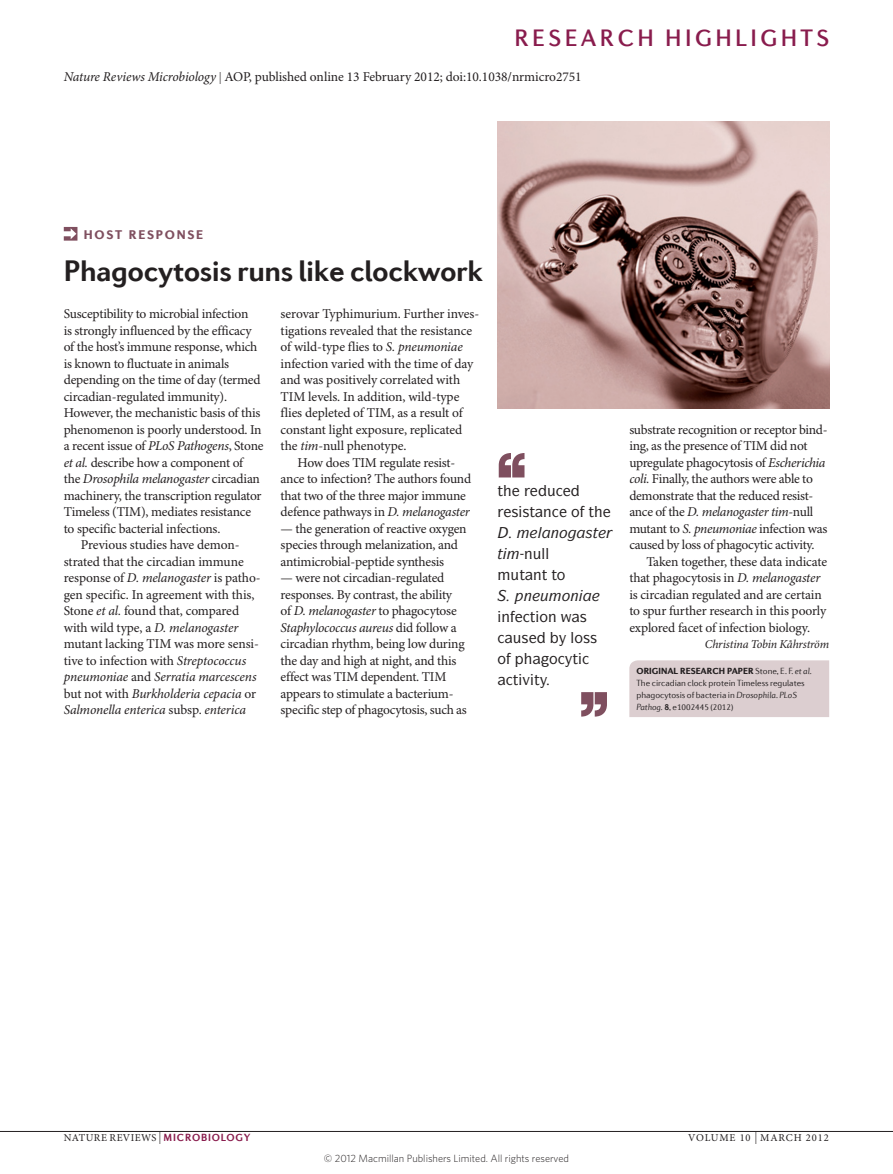
<style>
.page{position:relative;width:893px;height:1174px;background:#fff}
.page>*{position:absolute;margin:0;border:0;box-sizing:border-box;transform-origin:0 0}
.title-small{font:700 30px "Diverda Sans Com";letter-spacing:-.015em;color:#231f20}
.sectionheader{font:500 24px "Diverda Sans Com";letter-spacing:.14em;color:#891c4d}
.pulloutquote{font:500 15px "ITC Symbol Std";color:#231f20}
.pulloutquote-2{font:italic 500 15px "ITC Symbol Std";color:#231f20}
.bodyindent{font:13.5px/16.5px "Minion Pro";letter-spacing:-.015em;color:#231f20}
.bodyfirst{font:13.5px/16.5px "Minion Pro";letter-spacing:-.015em;color:#231f20}
.ministrap{font:900 12.75px "Diverda Sans Com";letter-spacing:.14em;color:#7f4f5f}
.author{font:italic 12px "Minion Pro";letter-spacing:-.015em;color:#231f20}
.t1{font:300 10.5px "Whitney";color:#231f20}
.t2{font:10.5px "Minion Pro";letter-spacing:.04em;color:#231f20}
.t3{font:10.5px "Minion Pro";letter-spacing:.085em;color:#231f20}
.webbody{font:300 9px/12px "Diverda Sans Com";letter-spacing:-.005em;color:#231f20}
.s1{font-style:italic}
.s2{font-size:12px}
.s3{font-weight:900}
.s4{font-weight:700}
.s5{font-family:"Diverda Sans Com";font-weight:700;color:#891c4d}
</style>
<div class="page">
<svg style="left:581px;top:692px;width:26px;height:24px"></svg>
<svg style="left:499px;top:453px;width:25px;height:24px"></svg>
<img style="left:497px;top:121px;width:332px;height:287px">
<hr style="left:0;top:1131px;width:893px;height:1px;background:#231f20">
<svg style="left:64px;top:227px;width:13px;height:14px"></svg>
<div style="left:629px;top:660px;width:200px;height:57px;background:#dcced0"></div>
<p class="sectionheader" style="left:514px;top:24px;width:316px">RESEARCH HIGHLIGHTS</p>
<p class="bodyfirst" style="left:64px;top:69px;width:519px"><span class="s1">Nature Reviews Microbiology</span> <span class="s2">|</span> AOP, published online 13 February 2012; doi:10.1038/nrmicro2751</p>
<p class="ministrap" style="left:84px;top:227px;width:121px">HOST RESPONSE</p>
<p class="title-small" style="left:64px;top:253px;width:421px">Phagocytosis runs like clockwork</p>
<p class="bodyfirst" style="left:64px;top:306px;width:201px">Susceptibility to microbial infection<br>is strongly influenced by the efficacy of the host’s immune response, which is known to fluctuate in animals depending on the time of day (termed circadian-regulated immunity).<br>However, the mechanistic basis of this phenomenon is poorly understood. In a recent issue of <span class="s1">PLoS Pathogens</span>, Stone <span class="s1">et al.</span> describe how a component of<br>the <span class="s1">Drosophila melanogaster</span> circadian machinery, the transcription regulator Timeless (TIM), mediates resistance to specific bacterial infections.</p>
<p class="bodyindent" style="left:64px;top:537px;width:198px;text-indent:17px">Previous studies have demon&shy;strated that the circadian immune response of <span class="s1">D. melanogaster</span> is patho&shy;gen specific. In agreement with this, Stone <span class="s1">et al.</span> found that, compared with wild type, a <span class="s1">D. melanogaster </span>mutant lacking TIM was more sensi&shy;tive to infection with <span class="s1">Streptococcus pneumoniae</span> and <span class="s1">Serratia marcescens </span>but not with <span class="s1">Burkholderia cepacia</span> or <span class="s1">Salmonella enterica</span> subsp. <span class="s1">enterica</span></p>
<p class="bodyindent" style="left:281px;top:306px;width:200px">serovar Typhimurium. Further inves&shy;tigations revealed that the resistance of wild-type flies to <span class="s1">S. pneumoniae </span>infection varied with the time of day and was positively correlated with TIM levels. In addition, wild-type flies depleted of TIM, as a result of constant light exposure, replicated the <span class="s1">tim</span>-null phenotype.</p>
<p class="bodyindent" style="left:281px;top:455px;width:192px;text-align:center">How does TIM regulate resist-<br>ance to infection? The authors found that two of the three major immune defence pathways in <span class="s1">D. melanogaster</span></p>
<p class="bodyindent" style="left:281px;top:521px;width:188px">— the generation of reactive oxygen species through melanization, and antimicrobial-peptide synthesis</p>
<p class="bodyindent" style="left:281px;top:570px;width:188px">— were not circadian-regulated responses. By contrast, the ability<br>of <span class="s1">D. melanogaster</span> to phagocytose <span class="s1">Staphylococcus aureus</span> did follow a circadian rhythm, being low during the day and high at night, and this effect was TIM dependent. TIM appears to stimulate a bacterium&shy;specific step of phagocytosis, such as</p>
<p class="bodyindent" style="left:629px;top:422px;width:200px">substrate recognition or receptor bind&shy;ing, as the presence of TIM did not upregulate phagocytosis of <span class="s1">Escherichia coli.</span> Finally, the authors were able to demonstrate that the reduced resist&shy;ance of the <span class="s1">D. melanogaster tim</span>-null mutant to <span class="s1">S. pneumoniae</span> infection was caused by loss of phagocytic activity.</p>
<p class="bodyindent" style="left:629px;top:554px;width:199px;text-indent:17px">Taken together, these data indicate that phagocytosis in <span class="s1">D. melanogaster </span>is circadian regulated and are certain to spur further research in this poorly explored facet of infection biology.</p>
<p class="author" style="left:705px;top:637px;width:126px">Christina Tobin Kåhrström</p>
<p class="pulloutquote" style="left:512px;top:502px;width:42px">▲▲▼ ■</p>
<p class="pulloutquote-2" style="left:538px;top:523px;width:62px">● ■□ ▲▼</p>
<p class="pulloutquote-2" style="left:497px;top:544px;width:53px">▼ ■◆●●</p>
<p class="pulloutquote" style="left:511px;top:565px;width:56px">◆▼ ■▼ ▼□</p>
<p class="pulloutquote-2" style="left:524px;top:586px;width:57px">■◆ □■</p>
<p class="pulloutquote" style="left:501px;top:607px;width:57px">■ ▼□■</p>
<p class="pulloutquote" style="left:570px;top:628px;width:28px">●□▲▲</p>
<p class="pulloutquote" style="left:513px;top:670px;width:28px">▼❖▼</p>
<p class="webbody" style="left:637px;top:665px;width:177px"><span class="s3">ORIGINAL RESEARCH PAPER</span> Stone, E. F. <span class="s1">et al</span>.<br>The circadian clock protein Timeless regulates phagocytosis of bacteria in <span class="s1">Drosophila</span>. <span class="s1">PLoS Pathog.</span> <span class="s4">8</span>, e1002445 (2012)</p>
<p class="t2" style="left:64px;top:1131px;width:188px">NATURE REVIEWS <span class="s2">|</span> <span class="s5">MICROBIOLOGY</span></p>
<p class="t3" style="left:688px;top:1131px;width:142px">VOLUME 10 <span class="s2">|</span> MARCH 2012</p>
<p class="t1" style="left:324px;top:1151px;width:247px">© 2012 Macmillan Publishers Limited. All rights reserved</p>
</div>
